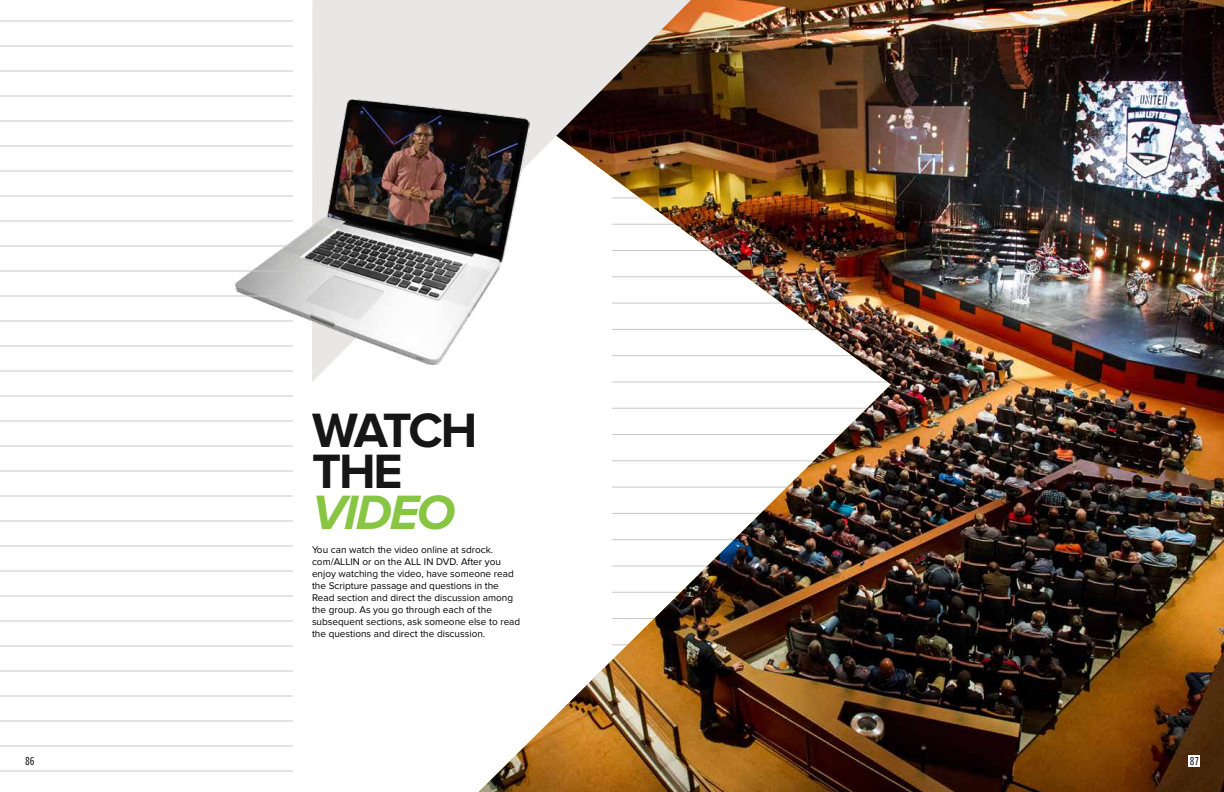
<style>
.page{position:relative;width:1224px;height:792px;background:#fff}
.page>*{position:absolute;margin:0;border:0;box-sizing:border-box;transform-origin:0 0}
.t1{font:700 50px/41px "Proxima Nova";letter-spacing:-.05em;color:#161617}
.t2{font:italic 700 50px "Proxima Nova";letter-spacing:-.04em;color:#87c543}
.t3{font:12px "Proxima Nova Ex Cn";color:#19191a}
.t4{font:10px/12px "Proxima Nova";color:#000}
</style>
<div class="page">
<img style="left:478px;top:0;width:746px;height:792px">
<svg style="left:312px;top:0;width:379px;height:382px"></svg>
<img style="left:235px;top:100px;width:294px;height:265px">
<hr style="left:0;top:21px;width:292px;height:1px;background:#c9c9c9">
<hr style="left:0;top:46px;width:292px;height:1px;background:#c9c9c9">
<hr style="left:0;top:71px;width:292px;height:1px;background:#c9c9c9">
<hr style="left:0;top:96px;width:292px;height:1px;background:#c9c9c9">
<hr style="left:0;top:121px;width:292px;height:1px;background:#c9c9c9">
<hr style="left:0;top:146px;width:292px;height:1px;background:#c9c9c9">
<hr style="left:0;top:171px;width:292px;height:1px;background:#c9c9c9">
<hr style="left:0;top:196px;width:292px;height:1px;background:#c9c9c9">
<hr style="left:0;top:221px;width:292px;height:1px;background:#c9c9c9">
<hr style="left:0;top:246px;width:292px;height:1px;background:#c9c9c9">
<hr style="left:0;top:271px;width:292px;height:1px;background:#c9c9c9">
<hr style="left:0;top:296px;width:292px;height:1px;background:#c9c9c9">
<hr style="left:0;top:321px;width:292px;height:1px;background:#c9c9c9">
<hr style="left:0;top:346px;width:292px;height:1px;background:#c9c9c9">
<hr style="left:0;top:371px;width:292px;height:1px;background:#c9c9c9">
<hr style="left:0;top:396px;width:292px;height:1px;background:#c9c9c9">
<hr style="left:0;top:421px;width:292px;height:1px;background:#c9c9c9">
<hr style="left:0;top:446px;width:292px;height:1px;background:#c9c9c9">
<hr style="left:0;top:471px;width:292px;height:1px;background:#c9c9c9">
<hr style="left:0;top:496px;width:292px;height:1px;background:#c9c9c9">
<hr style="left:0;top:521px;width:292px;height:1px;background:#c9c9c9">
<hr style="left:0;top:546px;width:292px;height:1px;background:#c9c9c9">
<hr style="left:0;top:571px;width:292px;height:1px;background:#c9c9c9">
<hr style="left:0;top:596px;width:292px;height:1px;background:#c9c9c9">
<hr style="left:0;top:621px;width:292px;height:1px;background:#c9c9c9">
<hr style="left:0;top:646px;width:292px;height:1px;background:#c9c9c9">
<hr style="left:0;top:671px;width:292px;height:1px;background:#c9c9c9">
<hr style="left:0;top:696px;width:292px;height:1px;background:#c9c9c9">
<hr style="left:0;top:721px;width:292px;height:1px;background:#c9c9c9">
<hr style="left:0;top:746px;width:292px;height:1px;background:#c9c9c9">
<hr style="left:0;top:771px;width:292px;height:1px;background:#c9c9c9">
<div style="left:1189px;top:755px;width:11px;height:11px;background:#fff"></div>
<h1 class="t1" style="left:312px;top:411px;width:167px">WATCH<br>THE</h1>
<h1 class="t2" style="left:312px;top:484px;width:145px">VIDEO</h1>
<p class="t4" style="left:312px;top:544px;width:210px">You can watch the video online at sdrock. com/ALLIN or on the ALL IN DVD. After you enjoy watching the video, have someone read the Scripture passage and questions in the Read section and direct the discussion among the group. As you go through each of the subsequent sections, ask someone else to read the questions and direct the discussion.</p>
<p class="t3" style="left:25px;top:754px;width:11px">86</p>
<p class="t3" style="left:1190px;top:754px;width:10px">87</p>
</div>
